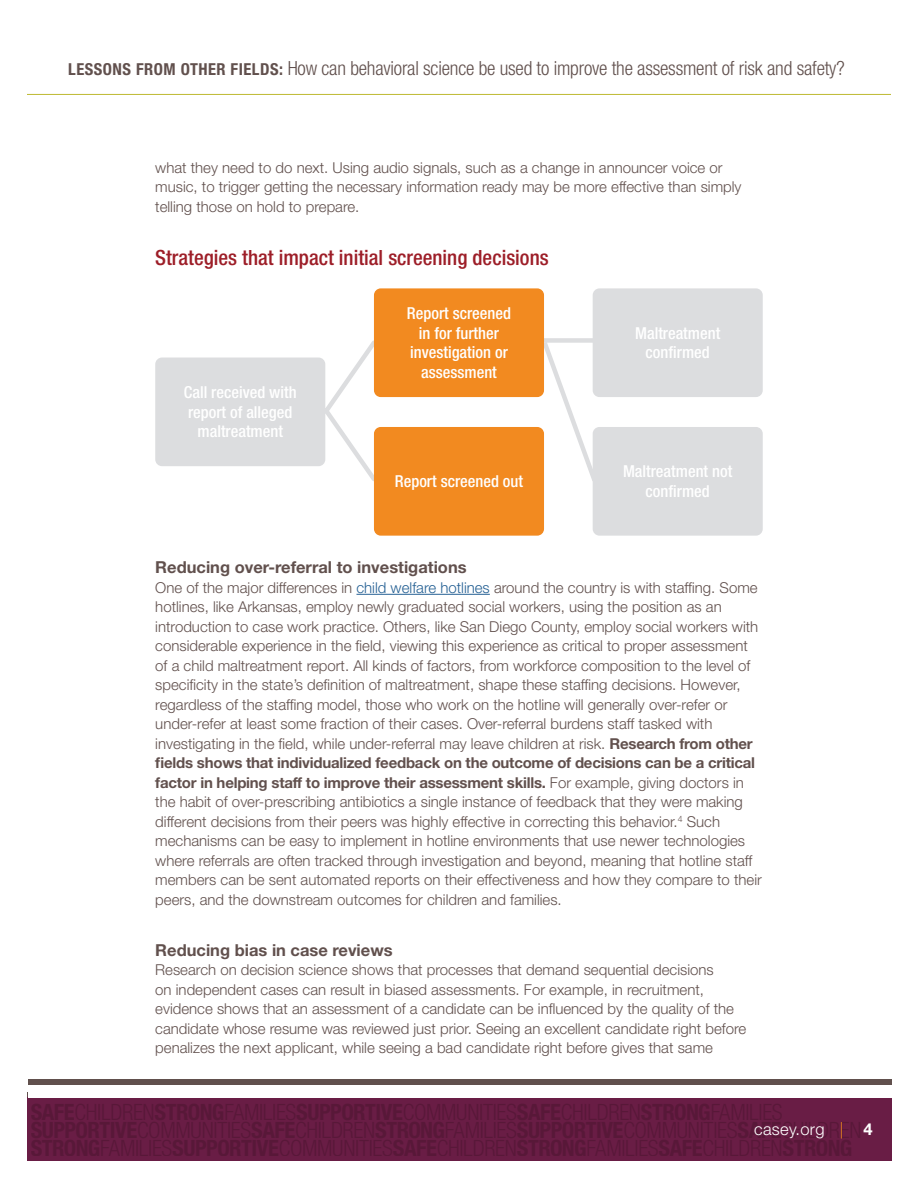
<style>
.page{position:relative;width:918px;height:1188px;background:#fff}
.page>*{position:absolute;margin:0;border:0;box-sizing:border-box;transform-origin:0 0}
.Head_2{font:500 condensed 21px "Helvetica Neue LT Std";color:#9d1e28}
.t1{font:300 condensed 19.5px "Helvetica Neue LT Std";letter-spacing:-.01em;color:#61504d}
.Head_2-2{font:500 condensed 16.5px/19.5px "Helvetica Neue LT Std";color:#fff;text-align:center}
.Head_3{font:700 16.5px "Helvetica Neue LT Std";color:#61504d}
.t2{font:300 16.5px "Helvetica Neue LT Std";letter-spacing:.02em;color:#fff}
.body{font:300 15px/19.5px "Helvetica Neue LT Std";color:#61504d}
.s1{font-weight:700;font-size:16.5px}
.s2{color:#266194}
.s3{font-weight:700}
.s4{color:#f28a20}
</style>
<div class="page">
<hr style="left:27px;top:94px;width:864px;height:1px;background:#beb931">
<div style="left:27px;top:1098px;width:864px;height:63px;background:#691d45"></div>
<div style="left:28px;top:1079px;width:864px;height:7px;background:#61504d"></div>
<hr style="left:356px;top:594px;width:134px;height:1px;background:#266194">
<svg style="left:540px;top:337px;width:57px;height:149px"></svg>
<div style="left:538px;top:338px;width:67px;height:5px;background:#dcdddf"></div>
<svg style="left:321px;top:340px;width:57px;height:142px"></svg>
<div style="left:155px;top:358px;width:170px;height:108px;background:#dcdddf;border-radius:7px"></div>
<div style="left:374px;top:288px;width:170px;height:109px;background:#f28a20;border-radius:7px"></div>
<div style="left:374px;top:427px;width:170px;height:109px;background:#f28a20;border-radius:7px"></div>
<div style="left:593px;top:288px;width:170px;height:109px;background:#dcdddf;border-radius:7px"></div>
<div style="left:593px;top:427px;width:170px;height:109px;background:#dcdddf;border-radius:7px"></div>
<h2 class="t1" style="left:68px;top:57px;width:778px"><span class="s1">LESSONS FROM OTHER FIELDS:</span> How can behavioral science be used to improve the assessment of risk and safety?</h2>
<p class="body" style="left:155px;top:157px;width:588px">what they need to do next. Using audio signals, such as a change in announcer voice or music, to trigger getting the necessary information ready may be more effective than simply telling those on hold to prepare.</p>
<p class="Head_2" style="left:155px;top:245px;width:395px">Strategies that impact initial screening decisions</p>
<p class="Head_2-2" style="left:184px;top:382px;width:114px">Call received with report of alleged maltreatment</p>
<p class="Head_2-2" style="left:407px;top:304px;width:106px">Report screened in for further investigation or assessment</p>
<p class="Head_2-2" style="left:395px;top:471px;width:130px">Report screened out</p>
<p class="Head_2-2" style="left:635px;top:323px;width:87px">Maltreatment confirmed</p>
<p class="Head_2-2" style="left:623px;top:462px;width:111px">Maltreatment not confirmed</p>
<p class="Head_3" style="left:155px;top:557px;width:313px">Reducing over-referral to investigations</p>
<p class="body" style="left:155px;top:577px;width:608px">One of the major differences in <span class="s2">child welfare hotlines</span> around the country is with staffing. Some hotlines, like Arkansas, employ newly graduated social workers, using the position as an introduction to case work practice. Others, like San Diego County, employ social workers with considerable experience in the field, viewing this experience as critical to proper assessment of a child maltreatment report. All kinds of factors, from workforce composition to the level of specificity in the state’s definition of maltreatment, shape these staffing decisions. However, regardless of the staffing model, those who work on the hotline will generally over-refer or under-refer at least some fraction of their cases. Over-referral burdens staff tasked with investigating in the field, while under-referral may leave children at risk. <span class="s3">Research from other fields shows that individualized feedback on the outcome of decisions can be a critical factor in helping staff to improve their assessment skills.</span> For example, giving doctors in the habit of over-prescribing antibiotics a single instance of feedback that they were making different decisions from their peers was highly effective in correcting this behavior.<sup>4</sup> Such mechanisms can be easy to implement in hotline environments that use newer technologies where referrals are often tracked through investigation and beyond, meaning that hotline staff members can be sent automated reports on their effectiveness and how they compare to their peers, and the downstream outcomes for children and families.</p>
<p class="Head_3" style="left:155px;top:939px;width:239px">Reducing bias in case reviews</p>
<p class="body" style="left:155px;top:960px;width:593px">Research on decision science shows that processes that demand sequential decisions<br>on independent cases can result in biased assessments. For example, in recruitment, evidence shows that an assessment of a candidate can be influenced by the quality of the candidate whose resume was reviewed just prior. Seeing an excellent candidate right before penalizes the next applicant, while seeing a bad candidate right before gives that same</p>
<p class="t2" style="left:754px;top:1119px;width:120px">casey.org <span class="s4">|</span> <span class="s3">4</span></p>
</div>
